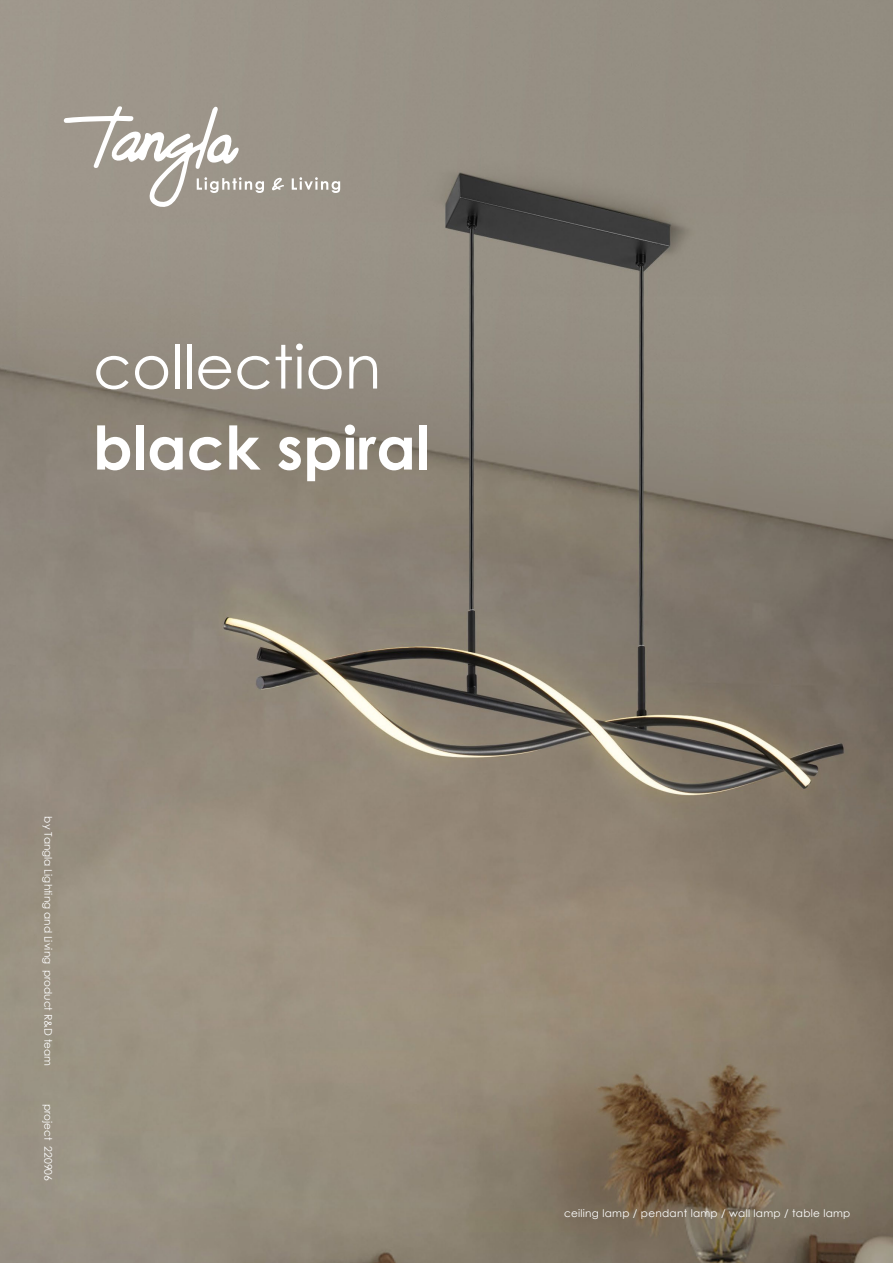
<style>
.page{position:relative;width:893px;height:1263px;background:#fff}
.page>*{position:absolute;margin:0;border:0;box-sizing:border-box;transform-origin:0 0}
.t1{font:700 60px "Century Gothic";color:#fff}
.t2{font:60px "Century Gothic";color:#fff}
.t3{font:10.5px "Century Gothic";color:#fff}
.t4{font:10.5px "Century Gothic";letter-spacing:.025em;color:#fff}
</style>
<div class="page">
<img style="left:0;top:0;width:893px;height:1263px">
<svg style="left:292px;top:177px;width:48px;height:16px"></svg>
<svg style="left:272px;top:178px;width:12px;height:12px"></svg>
<svg style="left:63px;top:106px;width:201px;height:104px"></svg>
<h1 class="t2" style="left:93px;top:325px;width:290px">collection</h1>
<h1 class="t1" style="left:93px;top:402px;width:339px">black spiral</h1>
<p class="t3" style="left:56px;top:816px;width:251px;rotate:90deg">by Tangla Lighting and Living product R&amp;D team</p>
<p class="t3" style="left:56px;top:1104px;width:79px;rotate:90deg">project 220906</p>
<p class="t4" style="left:564px;top:1205px;width:288px">ceiling lamp / pendant lamp / wall lamp / table lamp</p>
</div>
